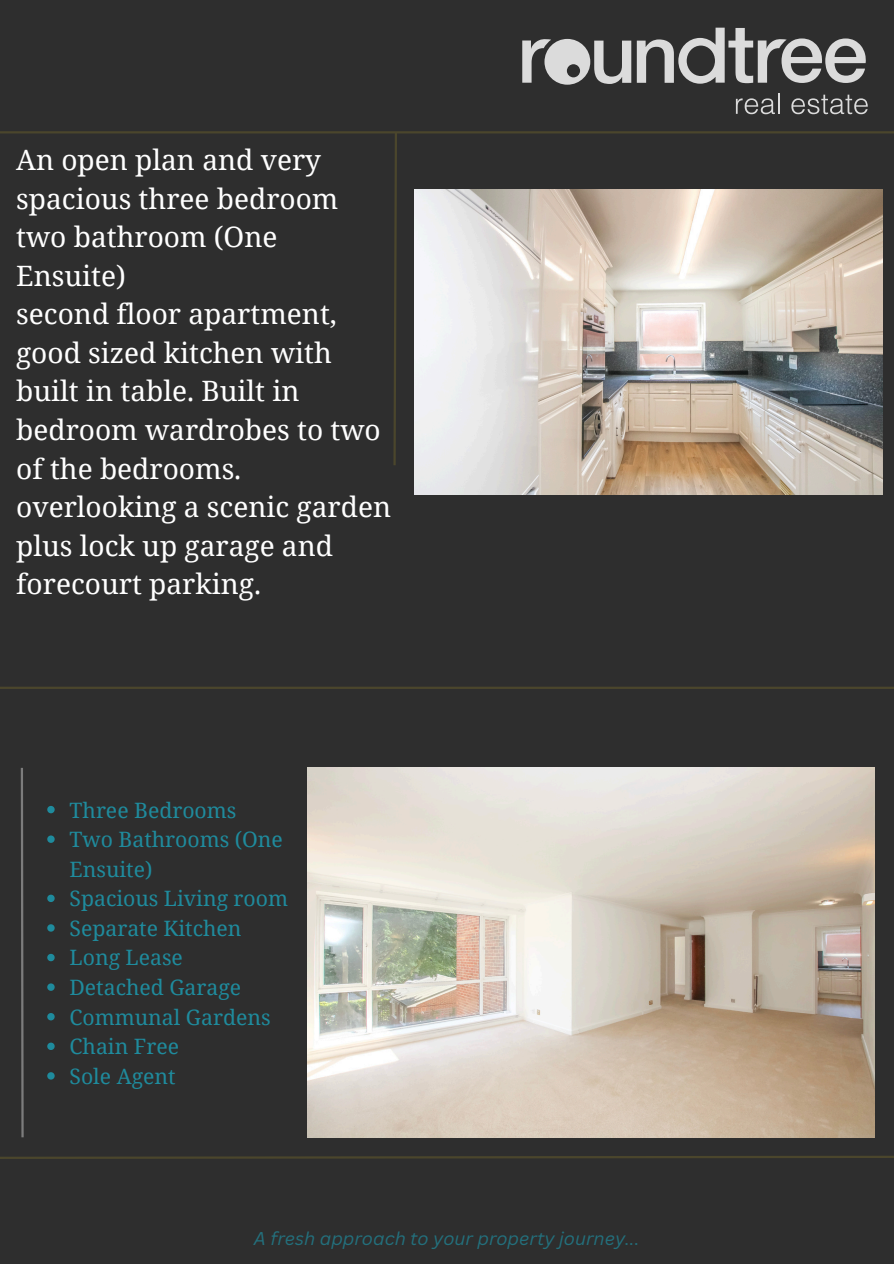
<style>
.page{position:relative;width:894px;height:1264px;background:#fff}
.page>*{position:absolute;margin:0;border:0;box-sizing:border-box;transform-origin:0 0}
.t1{font:28.05px/38.5px "Noto Serif";color:#fff}
.t2{font:21.15px/29.5px "Noto Serif";color:#1f8b9d}
.t3{font:italic 18px "Canva Sans";color:#1f8b9d}
</style>
<div class="page">
<div style="left:0;top:0;width:893px;height:1263px;background:#2e2e2e"></div>
<svg style="left:735px;top:98px;width:39px;height:16px"></svg>
<hr style="left:777px;top:93px;width:2px;height:21px;background:#dbdbdb">
<svg style="left:791px;top:95px;width:76px;height:19px"></svg>
<svg style="left:522px;top:28px;width:343px;height:57px"></svg>
<hr style="left:0;top:686px;width:893px;height:3px;background:#4b462c">
<img style="left:414px;top:189px;width:468px;height:305px">
<svg style="left:392px;top:133px;width:6px;height:332px"></svg>
<hr style="left:0;top:131px;width:893px;height:2px;background:#4b462c">
<svg style="left:21px;top:768px;width:3px;height:370px"></svg>
<svg style="left:47px;top:806px;width:8px;height:7px"></svg>
<svg style="left:47px;top:835px;width:8px;height:7px"></svg>
<svg style="left:47px;top:894px;width:8px;height:8px"></svg>
<svg style="left:47px;top:924px;width:8px;height:7px"></svg>
<svg style="left:47px;top:953px;width:8px;height:8px"></svg>
<svg style="left:47px;top:983px;width:8px;height:7px"></svg>
<svg style="left:47px;top:1013px;width:8px;height:7px"></svg>
<svg style="left:47px;top:1042px;width:8px;height:8px"></svg>
<svg style="left:47px;top:1072px;width:8px;height:7px"></svg>
<img style="left:307px;top:767px;width:567px;height:369px">
<svg style="left:0;top:1156px;width:893px;height:3px"></svg>
<p class="t1" style="left:16px;top:140px;width:376px">An open plan and very spacious three bedroom two bathroom (One<br>Ensuite)<br>second floor apartment, good sized kitchen with built in table. Built in bedroom wardrobes to two of the bedrooms. overlooking a scenic garden plus lock up garage and forecourt parking.</p>
<p class="t2" style="left:70px;top:794px;width:168px">Three Bedrooms</p>
<h1 class="t2" style="left:70px;top:824px;width:215px">Two Bathrooms (One<br>Ensuite)</h1>
<p class="t2" style="left:70px;top:883px;width:220px">Spacious Living room</p>
<p class="t2" style="left:70px;top:912px;width:173px">Separate Kitchen</p>
<p class="t2" style="left:70px;top:942px;width:115px">Long Lease</p>
<p class="t2" style="left:70px;top:972px;width:173px">Detached Garage</p>
<p class="t2" style="left:70px;top:1001px;width:202px">Communal Gardens</p>
<p class="t2" style="left:70px;top:1031px;width:111px">Chain Free</p>
<p class="t2" style="left:70px;top:1060px;width:107px">Sole Agent</p>
<p class="t3" style="left:254px;top:1225px;width:387px">A fresh approach to your property journey...</p>
</div>
